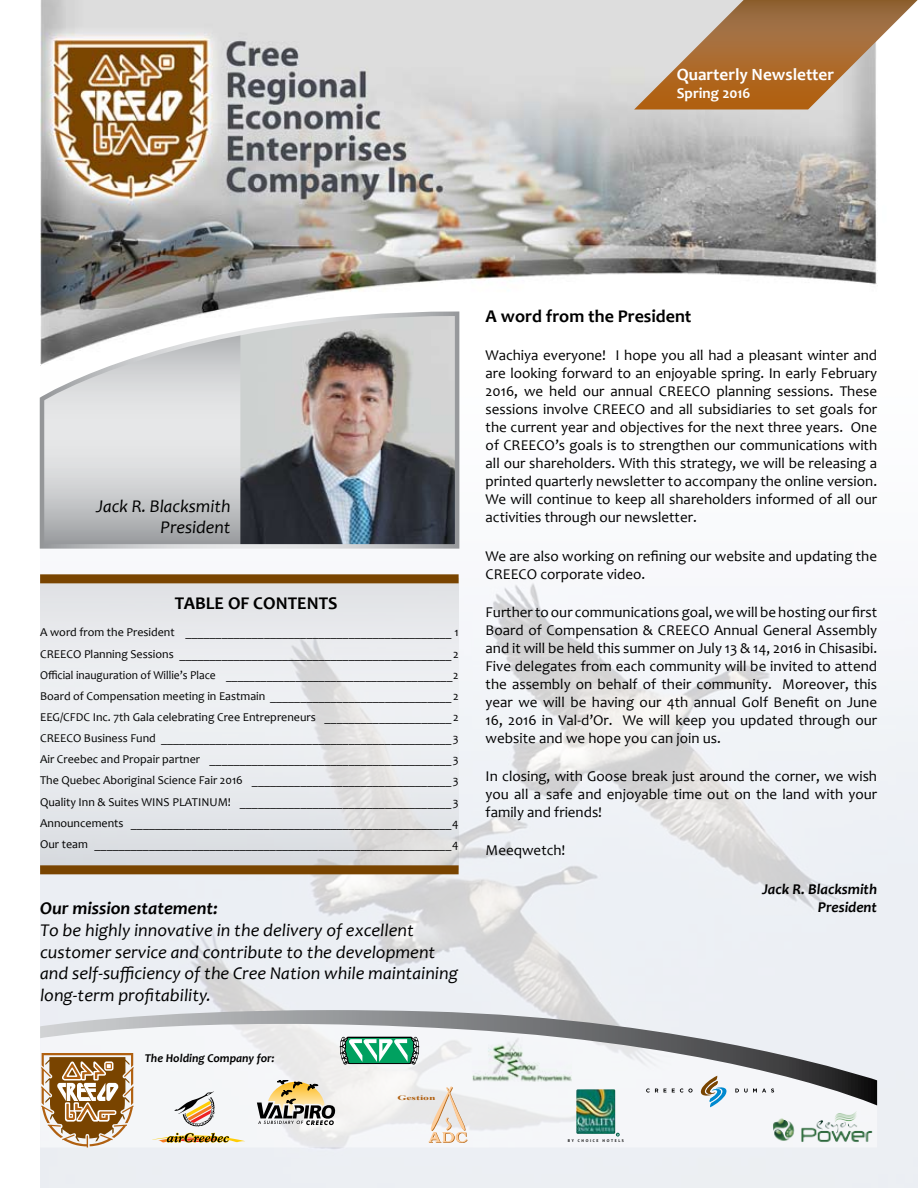
<style>
.page{position:relative;width:918px;height:1188px;background:#fff}
.page>*{position:absolute;margin:0;border:0;box-sizing:border-box;transform-origin:0 0}
.t1{font:italic 18px/21.6px "Candara";color:#000}
.t2{font:700 18px "Candara";color:#000}
.t3{font:italic 700 18px "Candara";color:#000}
.t4{font:700 17.25px "Candara";color:#fff}
.t5{font:15px/18px "Candara";color:#000;text-align:justify}
.t6{font:italic 700 15px/18px "Candara";color:#000;text-align:right}
.t7{font:700 15px "Candara";color:#fff}
.t8{font:12px/21.1px "Candara";color:#000;text-align:justify}
.t9{font:italic 700 12px "Candara";color:#000}
.t10{font:700 4.35px "Candara";letter-spacing:.42em;color:#000;scale:.89 1}
.t11{font:700 2.4px "Candara";color:#006149}
</style>
<div class="page">
<img style="left:41px;top:583px;width:877px;height:605px">
<svg style="left:40px;top:1106px;width:837px;height:42px;fill:#f5f6f9"></svg>
<svg style="left:40px;top:583px;width:419px;height:282px;background:#e5e7ea"></svg>
<svg style="left:174px;top:1106px;width:41px;height:21px"></svg>
<svg style="left:152px;top:1133px;width:93px;height:10px"></svg>
<svg style="left:41px;top:1106px;width:93px;height:42px"></svg>
<svg style="left:257px;top:1106px;width:78px;height:19px"></svg>
<svg style="left:700px;top:1106px;width:27px;height:1px"></svg>
<img style="left:40px;top:0;width:838px;height:309px">
<svg style="left:39px;top:309px;width:421px;height:240px;background:#afaeaf"></svg>
<svg style="left:40px;top:1010px;width:837px;height:96px"></svg>
<div style="left:40px;top:574px;width:419px;height:9px;background:#794400"></div>
<div style="left:40px;top:865px;width:419px;height:9px;background:#794400"></div>
<img style="left:576px;top:1089px;width:39px;height:45px">
<svg style="left:634px;top:0;width:284px;height:110px;background:#be9874"></svg>
<img style="left:472px;top:1038px;width:100px;height:43px">
<img style="left:773px;top:1111px;width:100px;height:32px">
<svg style="left:398px;top:1087px;width:70px;height:56px"></svg>
<p class="t4" style="left:677px;top:64px;width:159px">Quarterly Newsletter</p>
<p class="t7" style="left:677px;top:84px;width:75px">Spring 2016</p>
<p class="t1" style="left:96px;top:495px;width:136px;text-align:right">Jack R. Blacksmith<br>President</p>
<p class="t2" style="left:175px;top:591px;width:164px">TABLE OF CONTENTS</p>
<p class="t8" style="left:40px;top:622px;width:420px">A word from the President ____________________________________________ 1<br>CREECO Planning Sessions _____________________________________________ 2<br>Official inauguration of Willie’s Place _______________________________________2<br>Board of Compensation meeting in Eastmain ______________________________ 2<br>EEG/CFDC Inc. 7th Gala celebrating Cree Entrepreneurs _____________________2<br>CREECO Business Fund ________________________________________________3<br>Air Creebec and Propair partner ________________________________________3<br>The Quebec Aboriginal Science Fair 2016 _________________________________3<br>Quality Inn &amp; Suites WINS PLATINUM! ___________________________________3<br>Announcements _____________________________________________________4<br>Our team ___________________________________________________________4</p>
<p class="t3" style="left:40px;top:897px;width:179px">Our mission statement:</p>
<p class="t1" style="left:40px;top:919px;width:419px">To be highly innovative in the delivery of excellent customer service and contribute to the development and self-sufficiency of the Cree Nation while maintaining long-term profitability.</p>
<p class="t9" style="left:145px;top:1050px;width:131px">The Holding Company for:</p>
<p class="t2" style="left:486px;top:305px;width:207px">A word from the President</p>
<p class="t5" style="left:486px;top:346px;width:393px">Wachiya everyone! I hope you all had a pleasant winter and are looking forward to an enjoyable spring. In early February 2016, we held our annual CREECO planning sessions. These sessions involve CREECO and all subsidiaries to set goals for the current year and objectives for the next three years. One of CREECO’s goals is to strengthen our communications with all our shareholders. With this strategy, we will be releasing a printed quarterly newsletter to accompany the online version.<br>We will continue to keep all shareholders informed of all our activities through our newsletter.</p>
<p class="t5" style="left:486px;top:547px;width:393px">We are also working on refining our website and updating the<br>CREECO corporate video.</p>
<p class="t5" style="left:486px;top:603px;width:393px">Further to our communications goal, we will be hosting our first Board of Compensation &amp; CREECO Annual General Assembly and it will be held this summer on July 13 &amp; 14, 2016 in Chisasibi.<br>Five delegates from each community will be invited to attend the assembly on behalf of their community. Moreover, this year we will be having our 4th annual Golf Benefit on June 16, 2016 in Val-d’Or. We will keep you updated through our website and we hope you can join us.</p>
<p class="t5" style="left:486px;top:767px;width:393px">In closing, with Goose break just around the corner, we wish you all a safe and enjoyable time out on the land with your family and friends!</p>
<p class="t5" style="left:486px;top:841px;width:81px">Meeqwetch!</p>
<p class="t6" style="left:762px;top:879px;width:117px">Jack R. Blacksmith<br>President</p>
<p class="t11" style="left:617px;top:1133px;width:3px">R</p>
<p class="t10" style="left:568px;top:1138px;width:65px">BY CHOICE HOTELS</p>
</div>
